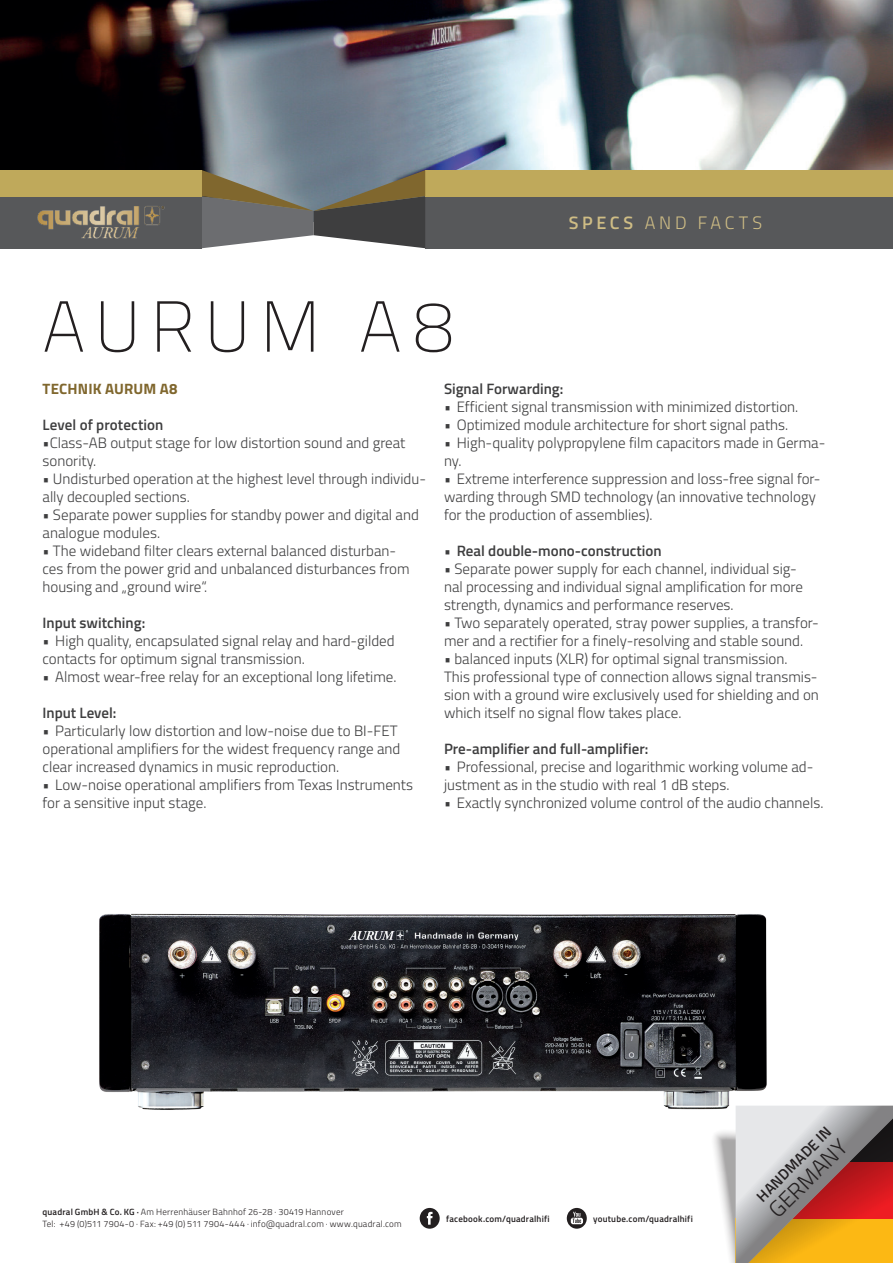
<style>
.page{position:relative;width:893px;height:1263px;background:#fff}
.page>*{position:absolute;margin:0;border:0;box-sizing:border-box;transform-origin:0 0}
.t1{font:100 72px "Titillium";letter-spacing:.14em;color:#231f20}
.t2{font:300 22.5px "Titillium";color:#231f20}
.t3{font:300 18px "Titillium";letter-spacing:.21em;color:#cfbd85}
.t4{font:300 15px/18px "Titillium";color:#3e3e3f}
.t5{font:600 15px "Titillium";color:#3e3e3f}
.t6{font:700 15px "Titillium";letter-spacing:.01em;color:#80672e}
.t7{font:600 15px "Titillium";color:#231f20}
.t8{font:300 9px/12px "Titillium";letter-spacing:.025em;color:#231f20}
.t9{font:600 9px "Titillium";letter-spacing:.02em;color:#231f20}
.s1{font-weight:600}
</style>
<div class="page">
<svg style="left:567px;top:1208px;width:20px;height:21px"></svg>
<svg style="left:420px;top:1208px;width:20px;height:21px"></svg>
<img style="left:0;top:0;width:893px;height:170px">
<div style="left:425px;top:196px;width:468px;height:52px;background:#57585a"></div>
<div style="left:0;top:196px;width:202px;height:52px;background:#57585a"></div>
<div style="left:425px;top:170px;width:468px;height:26px;background:#bfa95b"></div>
<div style="left:0;top:170px;width:202px;height:26px;background:#bfa95b"></div>
<svg style="left:202px;top:170px;width:223px;height:78px;background:#73736e"></svg>
<img style="left:99px;top:913px;width:668px;height:197px">
<svg style="left:705px;top:1106px;width:188px;height:157px;background:#c7a388"></svg>
<img style="left:34px;top:196px;width:134px;height:43px">
<h1 class="t1" style="left:43px;top:275px;width:413px">AURUM A8</h1>
<p class="t3" style="left:569px;top:210px;width:195px"><span class="s1">SPECS</span> AND FACTS</p>
<p class="t6" style="left:43px;top:377px;width:137px">TECHNIK AURUM A8</p>
<p class="t5" style="left:43px;top:413px;width:122px">Level of protection</p>
<p class="t4" style="left:43px;top:433px;width:364px">•Class-AB output stage for low distortion sound and great sonority.</p>
<p class="t4" style="left:43px;top:469px;width:385px">• Undisturbed operation at the highest level through individu&shy;ally decoupled sections.</p>
<p class="t4" style="left:43px;top:505px;width:378px">• Separate power supplies for standby power and digital and analogue modules.</p>
<p class="t4" style="left:43px;top:541px;width:369px">• The wideband filter clears external balanced disturban&shy;ces from the power grid and unbalanced disturbances from housing and „ground wire“.</p>
<p class="t5" style="left:43px;top:611px;width:104px">Input switching:</p>
<p class="t4" style="left:43px;top:631px;width:354px">• High quality, encapsulated signal relay and hard-gilded contacts for optimum signal transmission.</p>
<p class="t4" style="left:43px;top:667px;width:355px">• Almost wear-free relay for an exceptional long lifetime.</p>
<p class="t5" style="left:43px;top:701px;width:75px">Input Level:</p>
<p class="t4" style="left:43px;top:721px;width:359px">• Particularly low distortion and low-noise due to BI-FET operational amplifiers for the widest frequency range and clear increased dynamics in music reproduction.</p>
<p class="t4" style="left:43px;top:775px;width:372px">• Low-noise operational amplifiers from Texas Instruments for a sensitive input stage.</p>
<p class="t5" style="left:444px;top:377px;width:121px">Signal Forwarding:</p>
<p class="t4" style="left:444px;top:397px;width:356px">• Efficient signal transmission with minimized distortion.</p>
<p class="t4" style="left:444px;top:415px;width:346px">• Optimized module architecture for short signal paths.</p>
<p class="t4" style="left:444px;top:433px;width:383px">• High-quality polypropylene film capacitors made in Germa&shy;ny.</p>
<p class="t4" style="left:444px;top:469px;width:378px">• Extreme interference suppression and loss-free signal for&shy;warding through SMD technology (an innovative technology for the production of assemblies).</p>
<p class="t5" style="left:444px;top:539px;width:219px">• Real double-mono-construction</p>
<p class="t4" style="left:444px;top:559px;width:361px">• Separate power supply for each channel, individual sig&shy;nal processing and individual signal amplification for more strength, dynamics and performance reserves.</p>
<p class="t4" style="left:444px;top:613px;width:376px">• Two separately operated, stray power supplies, a transfor&shy;mer and a rectifier for a finely-resolving and stable sound.</p>
<p class="t4" style="left:444px;top:649px;width:376px">• balanced inputs (XLR) for optimal signal transmission.<br>This professional type of connection allows signal transmis&shy;sion with a ground wire exclusively used for shielding and on which itself no signal flow takes place.</p>
<p class="t5" style="left:444px;top:737px;width:206px">Pre-amplifier and full-amplifier:</p>
<p class="t4" style="left:444px;top:757px;width:371px">• Professional, precise and logarithmic working volume ad&shy;justment as in the studio with real 1 dB steps.</p>
<p class="t4" style="left:444px;top:793px;width:381px">• Exactly synchronized volume control of the audio channels.</p>
<p class="t8" style="left:43px;top:1205px;width:361px"><span class="s1">quadral GmbH &amp; Co. KG ·</span> Am Herrenhäuser Bahnhof 26-28 · 30419 Hannover<br>Tel: +49 (0)511 7904-0 · Fax: +49 (0) 511 7904-444 · info@quadral.com · www.quadral.com</p>
<p class="t9" style="left:446px;top:1212px;width:105px">facebook.com/quadralhifi</p>
<p class="t9" style="left:593px;top:1212px;width:101px">youtube.com/quadralhifi</p>
<p class="t7" style="left:751px;top:1191px;width:100px;rotate:-45deg">HANDMADE IN</p>
<h2 class="t2" style="left:761px;top:1202px;width:102px;rotate:-45deg">GERMANY</h2>
</div>
